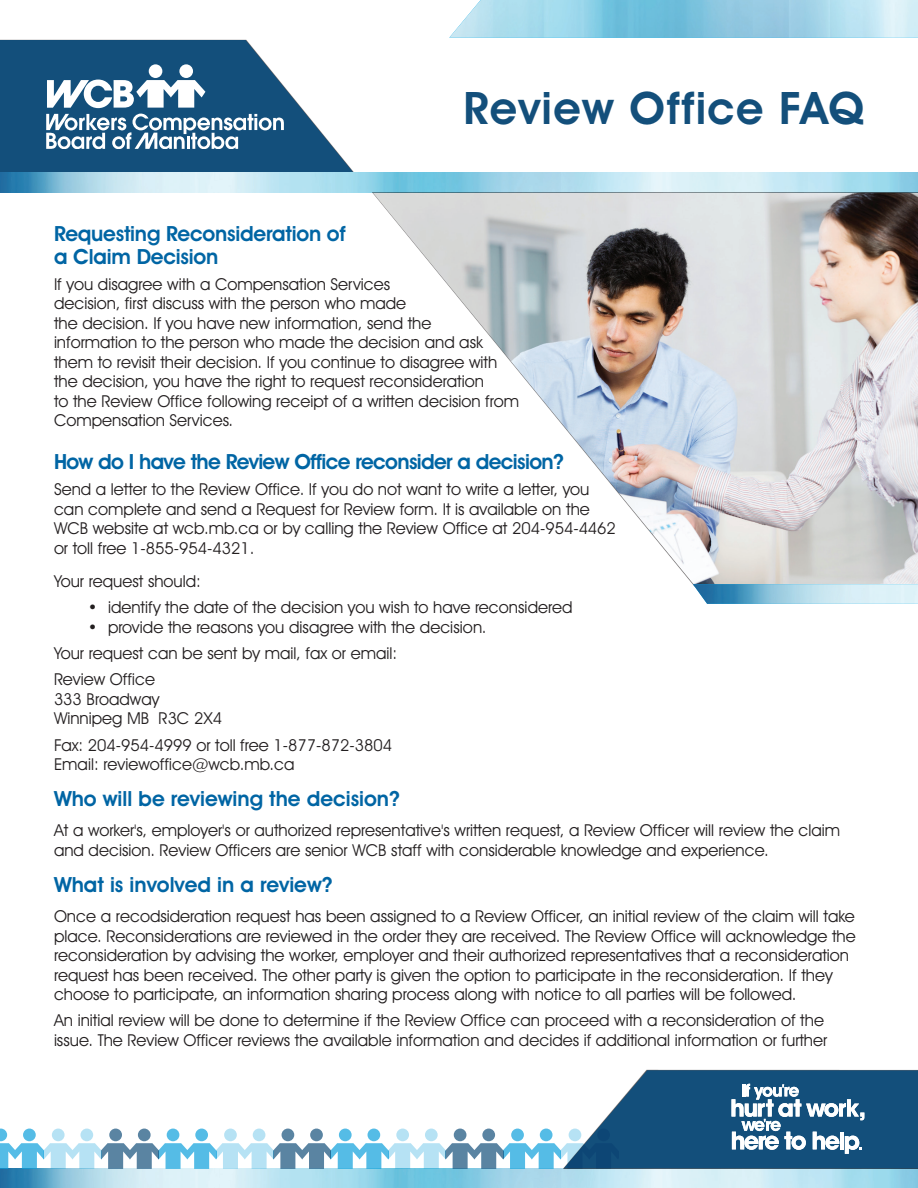
<style>
.page{position:relative;width:918px;height:1188px;background:#fff}
.page>*{position:absolute;margin:0;border:0;box-sizing:border-box;transform-origin:0 0}
.t1{font:600 45px "Avant Garde IT Cby BT";letter-spacing:.03em;color:#134f7b}
.t2{font:600 21px/22.5px "Avant Garde IT Cby BT";letter-spacing:-.01em;color:#0065a4}
.t3{font:600 21px "Avant Garde IT Cby BT";letter-spacing:-.03em;color:#0065a4}
.Body_Copy{font:16.5px/19.5px "Avant Garde IT Cby BT";color:#231f20}
</style>
<div class="page">
<img style="left:0;top:1168px;width:918px;height:20px">
<svg style="left:0;top:40px;width:354px;height:133px;fill:#134f7b"></svg>
<svg style="left:46px;top:114px;width:238px;height:35px"></svg>
<div style="left:149px;top:64px;width:13px;height:14px;background:#fff;border-radius:50%"></div>
<div style="left:179px;top:64px;width:14px;height:14px;background:#fff;border-radius:50%"></div>
<svg style="left:47px;top:80px;width:158px;height:28px"></svg>
<img style="left:449px;top:0;width:469px;height:38px">
<img style="left:0;top:173px;width:918px;height:19px">
<img style="left:373px;top:192px;width:545px;height:393px">
<img style="left:693px;top:584px;width:225px;height:20px">
<svg style="left:0;top:1070px;width:918px;height:98px"></svg>
<p class="t1" style="left:464px;top:81px;width:402px">Review Office FAQ</p>
<p class="t2" style="left:54px;top:222px;width:293px">Requesting Reconsideration of a Claim Decision</p>
<p class="Body_Copy" style="left:54px;top:274px;width:467px">If you disagree with a Compensation Services<br>decision, first discuss with the person who made<br>the decision. If you have new information, send the<br>information to the person who made the decision and ask them to revisit their decision. If you continue to disagree with the decision, you have the right to request reconsideration<br>to the Review Office following receipt of a written decision from Compensation Services.</p>
<p class="t3" style="left:54px;top:449px;width:511px">How do I have the Review Office reconsider a decision?</p>
<p class="Body_Copy" style="left:54px;top:480px;width:563px">Send a letter to the Review Office. If you do not want to write a letter, you can complete and send a Request for Review form. It is available on the WCB website at wcb.mb.ca or by calling the Review Office at 204-954-4462 or toll free 1-855-954-4321.</p>
<p class="Body_Copy" style="left:54px;top:571px;width:148px">Your request should:</p>
<p class="Body_Copy" style="left:88px;top:597px;width:486px">• identify the date of the decision you wish to have reconsidered</p>
<p class="Body_Copy" style="left:88px;top:617px;width:400px">• provide the reasons you disagree with the decision.</p>
<p class="Body_Copy" style="left:54px;top:643px;width:345px">Your request can be sent by mail, fax or email:</p>
<p class="Body_Copy" style="left:54px;top:670px;width:170px">Review Office<br>333 Broadway<br>Winnipeg MB R3C 2X4</p>
<p class="Body_Copy" style="left:54px;top:735px;width:340px">Fax: 204-954-4999 or toll free 1-877-872-3804<br>Email: reviewoffice@wcb.mb.ca</p>
<p class="t2" style="left:54px;top:787px;width:347px">Who will be reviewing the decision?</p>
<p class="Body_Copy" style="left:54px;top:821px;width:788px">At a worker's, employer's or authorized representative's written request, a Review Officer will review the claim and decision. Review Officers are senior WCB staff with considerable knowledge and experience.</p>
<p class="t2" style="left:54px;top:873px;width:280px">What is involved in a review?</p>
<p class="Body_Copy" style="left:54px;top:906px;width:803px">Once a recodsideration request has been assigned to a Review Officer, an initial review of the claim will take place. Reconsiderations are reviewed in the order they are received. The Review Office will acknowledge the reconsideration by advising the worker, employer and their authorized representatives that a reconsideration request has been received. The other party is given the option to participate in the reconsideration. If they choose to participate, an information sharing process along with notice to all parties will be followed.</p>
<p class="Body_Copy" style="left:54px;top:1011px;width:775px">An initial review will be done to determine if the Review Office can proceed with a reconsideration of the issue. The Review Officer reviews the available information and decides if additional information or further</p>
</div>
